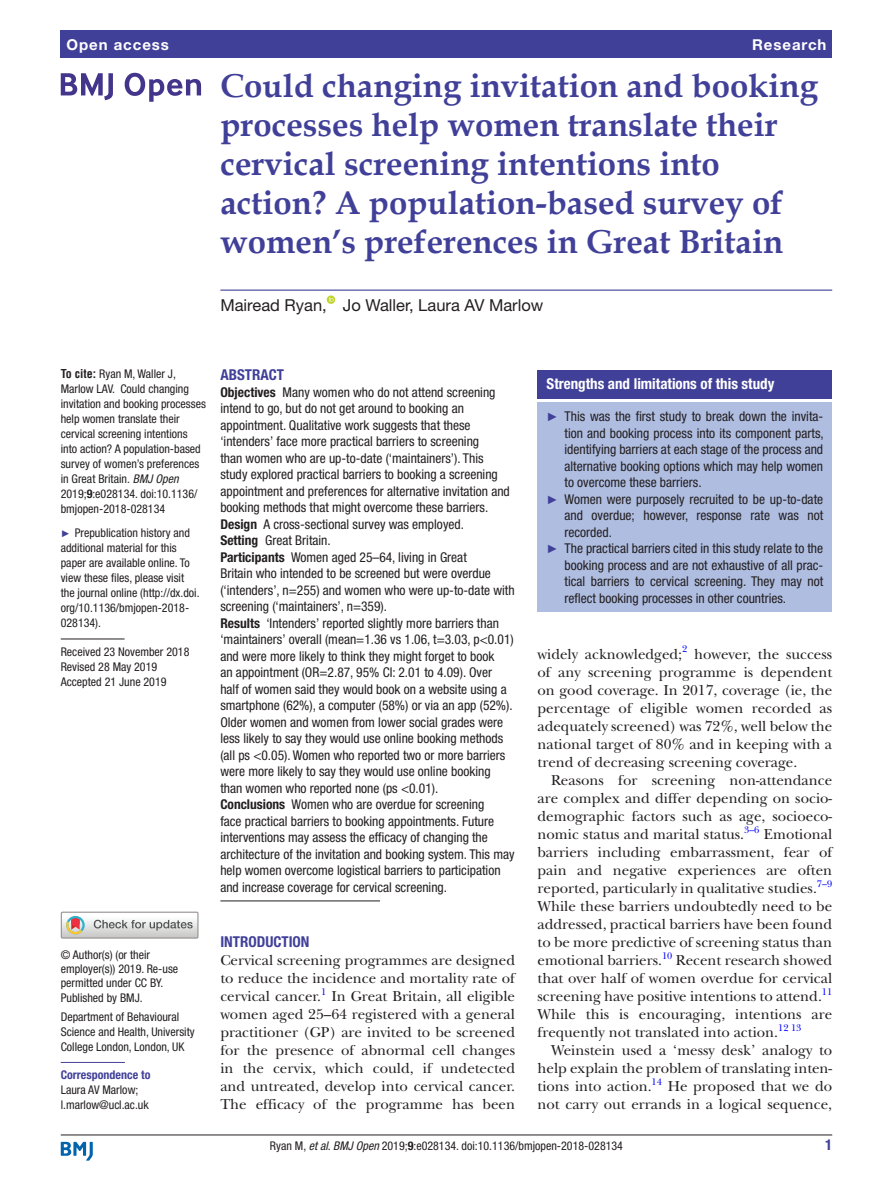
<style>
.page{position:relative;width:893px;height:1191px;background:#fff}
.page>*{position:absolute;margin:0;border:0;box-sizing:border-box;transform-origin:0 0}
.t1{font:700 33px/39px "Book Antiqua";color:#414099}
.t2{font:16.5px "Helvetica Neue LT Std";color:#231f20}
.t3{font:15px/18px "New Baskerville";color:#231f20;text-align:justify}
.t4{font:700 condensed 15px "Helvetica Neue LT Std";color:#fff}
.t5{font:700 condensed 15px "Helvetica Neue LT Std";color:#414099}
.t6{font:700 15px "Helvetica Neue LT Std";letter-spacing:.065em;color:#fff}
.t7{font:condensed 13.5px/16.5px "Helvetica Neue LT Std";color:#231f20}
.t8{font:condensed 12px/15px "Helvetica Neue LT Std";color:#231f20}
.t9{font:700 condensed 12px "Helvetica Neue LT Std";color:#414099}
.t10{font:9.9px "New Baskerville";color:#00f}
.s1{font-family:"Helvetica LT Std";font-weight:700}
.s2{font-style:italic}
.s3{font-weight:700}
.s4{font-family:"Arial";font-stretch:normal;font-size:9.75px;color:#414099}
.s5{font-family:"Arial";font-stretch:normal;font-size:12px;color:#414099}
</style>
<div class="page">
<hr style="left:61px;top:1134px;width:771px;height:1px;background:#231f20">
<svg style="left:61px;top:1141px;width:32px;height:19px"></svg>
<div style="left:61px;top:31px;width:771px;height:27px;background:#414099"></div>
<hr style="left:220px;top:289px;width:612px;height:2px;background:#414099">
<svg style="left:327px;top:295px;width:8px;height:9px"></svg>
<hr style="left:61px;top:638px;width:64px;height:1px;background:#231f20">
<hr style="left:61px;top:1062px;width:64px;height:1px;background:#414099">
<svg style="left:61px;top:73px;width:52px;height:27px"></svg>
<svg style="left:125px;top:73px;width:76px;height:29px"></svg>
<div style="left:61px;top:911px;width:138px;height:27px;border:1px solid #969090"></div>
<svg style="left:61px;top:912px;width:137px;height:26px"></svg>
<hr style="left:220px;top:900px;width:160px;height:1px;background:#231f20">
<div style="left:538px;top:370px;width:294px;height:28px;background:#414099"></div>
<div style="left:538px;top:402px;width:294px;height:209px;background:#afbde1"></div>
<p class="t6" style="left:66px;top:35px;width:104px">Open access</p>
<p class="t6" style="left:752px;top:35px;width:76px">Research</p>
<h1 class="t1" style="left:220px;top:66px;width:599px">Could changing invitation and booking processes help women translate their cervical screening intentions into action? A population-based survey of women’s preferences in Great Britain</h1>
<p class="t2" style="left:220px;top:296px;width:325px">Mairead Ryan, Jo Waller, Laura AV Marlow</p>
<p class="t8" style="left:61px;top:366px;width:147px"><span class="s1">To cite:</span> Ryan M, Waller J,<br>Marlow LAV. Could changing invitation and booking processes help women translate their cervical screening intentions into action? A population-based survey of women’s preferences in Great Britain. <span class="s2">BMJ Open<br></span>2019;<span class="s3">9</span>:e028134. doi:10.1136/ bmjopen-2018-028134</p>
<p class="t8" style="left:61px;top:525px;width:140px"><span class="s4">►</span> Prepublication history and additional material for this paper are available online. To view these files, please visit the journal online (http://dx.doi. org/10.1136/bmjopen-2018-<br>028134).</p>
<p class="t8" style="left:61px;top:644px;width:130px">Received 23 November 2018<br>Revised 28 May 2019<br>Accepted 21 June 2019</p>
<p class="t8" style="left:61px;top:947px;width:119px;line-height:14.4px">© Author(s) (or their employer(s)) 2019. Re-use permitted under CC BY.<br>Published by BMJ.</p>
<p class="t8" style="left:61px;top:1009px;width:135px">Department of Behavioural<br>Science and Health, University<br>College London, London, UK</p>
<p class="t9" style="left:61px;top:1067px;width:91px">Correspondence to</p>
<p class="t8" style="left:61px;top:1082px;width:90px">Laura AV Marlow; l.marlow@ucl.ac.uk</p>
<p class="t5" style="left:220px;top:366px;width:65px">Abstract</p>
<p class="t7" style="left:220px;top:384px;width:296px"><span class="s3">Objectives</span> Many women who do not attend screening intend to go, but do not get around to booking an appointment. Qualitative work suggests that these ‘intenders’ face more practical barriers to screening<br>than women who are up-to-date (‘maintainers’). This<br>study explored practical barriers to booking a screening appointment and preferences for alternative invitation and booking methods that might overcome these barriers.<br><span class="s3">Design</span> A cross-sectional survey was employed.<br><span class="s3">Setting</span> Great Britain.<br><span class="s3">Participants</span> Women aged 25–64, living in Great<br>Britain who intended to be screened but were overdue (‘intenders’, n=255) and women who were up-to-date with screening (‘maintainers’, n=359).<br><span class="s3">Results</span> ‘Intenders’ reported slightly more barriers than ‘maintainers’ overall (mean=1.36 vs 1.06, t=3.03, p&lt;0.01) and were more likely to think they might forget to book<br>an appointment (OR=2.87, 95% CI: 2.01 to 4.09). Over<br>half of women said they would book on a website using a smartphone (62%), a computer (58%) or via an app (52%).<br>Older women and women from lower social grades were less likely to say they would use online booking methods (all ps &lt;0.05). Women who reported two or more barriers were more likely to say they would use online booking than women who reported none (ps &lt;0.01).<br><span class="s3">Conclusions</span> Women who are overdue for screening<br>face practical barriers to booking appointments. Future interventions may assess the efficacy of changing the architecture of the invitation and booking system. This may help women overcome logistical barriers to participation and increase coverage for cervical screening.</p>
<p class="t5" style="left:220px;top:933px;width:91px">Introduction</p>
<p class="t3" style="left:220px;top:951px;width:296px">Cervical screening programmes are designed to reduce the incidence and mortality rate of cervical cancer.<sup>1</sup> In Great Britain, all eligible women aged 25–64 registered with a general practitioner (GP) are invited to be screened for the presence of abnormal cell changes in the cervix, which could, if undetected and untreated, develop into cervical cancer.<br>The efficacy of the programme has been</p>
<p class="t4" style="left:547px;top:375px;width:229px">Strengths and limitations of this study</p>
<p class="t7" style="left:547px;top:408px;width:278px"><span class="s5">►</span> This was the first study to break down the invita-</p>
<p class="t7" style="left:565px;top:424px;width:261px">tion and booking process into its component parts,</p>
<p class="t7" style="left:565px;top:441px;width:260px">identifying barriers at each stage of the process and</p>
<p class="t7" style="left:565px;top:457px;width:260px">alternative booking options which may help women</p>
<p class="t7" style="left:565px;top:474px;width:139px">to overcome these barriers.</p>
<p class="t7" style="left:547px;top:490px;width:278px"><span class="s5">►</span> Women were purposely recruited to be up-to-date</p>
<p class="t7" style="left:565px;top:507px;width:260px">and overdue; however, response rate was not</p>
<p class="t7" style="left:565px;top:523px;width:49px">recorded.</p>
<p class="t7" style="left:547px;top:540px;width:278px"><span class="s5">►</span> The practical barriers cited in this study relate to the</p>
<p class="t7" style="left:565px;top:556px;width:260px">booking process and are not exhaustive of all prac-</p>
<p class="t7" style="left:565px;top:573px;width:260px">tical barriers to cervical screening. They may not</p>
<p class="t7" style="left:565px;top:589px;width:223px">reflect booking processes in other countries.</p>
<p class="t3" style="left:538px;top:645px;width:151px">widely acknowledged;<sup>2</sup></p>
<p class="t3" style="left:538px;top:645px;width:296px;text-indent:157px">however, the success of any screening programme is dependent on good coverage. In 2017, coverage (ie, the percentage of eligible women recorded as adequately screened) was 72%, well below the national target of 80% and in keeping with a trend of decreasing screening coverage.</p>
<p class="t3" style="left:538px;top:771px;width:296px;text-indent:14px">Reasons for screening non-attendance are complex and differ depending on socio&shy;demographic factors such as age, socioeco&shy;nomic status and marital status.</p>
<p class="t10" style="left:744px;top:823px;width:17px">3–6</p>
<p class="t3" style="left:538px;top:825px;width:296px;text-indent:226px">Emotional barriers including embarrassment, fear of pain and negative experiences are often reported, particularly in qualitative studies.</p>
<p class="t10" style="left:817px;top:877px;width:17px">7–9</p>
<p class="t3" style="left:538px;top:897px;width:296px">While these barriers undoubtedly need to be addressed, practical barriers have been found to be more predictive of screening status than emotional barriers.</p>
<p class="t10" style="left:662px;top:949px;width:12px">10</p>
<p class="t3" style="left:538px;top:951px;width:296px;text-indent:138px">Recent research showed that over half of women overdue for cervical screening have positive intentions to attend.</p>
<p class="t10" style="left:822px;top:985px;width:12px">11</p>
<p class="t3" style="left:538px;top:1005px;width:296px">While this is encouraging, intentions are frequently not translated into action.</p>
<p class="t10" style="left:778px;top:1021px;width:25px">12 13</p>
<p class="t3" style="left:538px;top:1041px;width:296px;text-indent:14px">Weinstein used a ‘messy desk’ analogy to help explain the problem of translating inten&shy;tions into action.</p>
<p class="t10" style="left:652px;top:1075px;width:12px">14</p>
<p class="t3" style="left:538px;top:1077px;width:296px;text-align:right">He proposed that we do<br>not carry out errands in a logical sequence,</p>
<p class="t8" style="left:270px;top:1137px;width:355px">Ryan M, <span class="s2">et al</span>. <span class="s2">BMJ Open</span> 2019;<span class="s3">9</span>:e028134. doi:10.1136/bmjopen-2018-028134</p>
<p class="t5" style="left:825px;top:1135px;width:9px">1</p>
</div>
